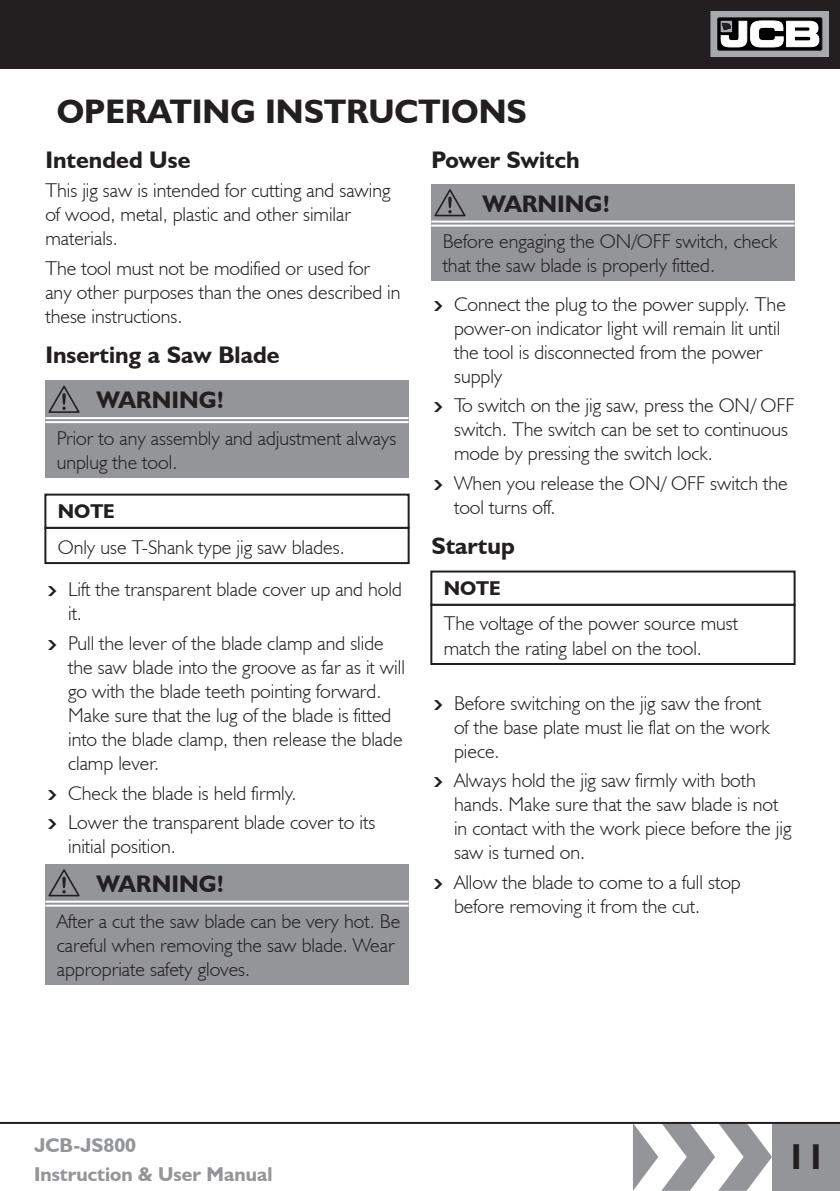
<style>
.page{position:relative;width:840px;height:1191px;background:#fff}
.page>*{position:absolute;margin:0;border:0;box-sizing:border-box;transform-origin:0 0}
.t1{font:700 36px "JCB Euro";color:#231f20}
.Section_Title{font:700 34px "JCB Euro";color:#231f20}
.Inline_Title_1{font:700 24px "JCB Euro";color:#231f20}
.Warning_Box_Fill_Tex{font:300 20px/24px "JCB Euro";color:#231f20}
.Standard_Paragraph_S{font:300 20px/24px "JCB Euro";color:#231f20}
.t2{font:700 20px/29.6px "JCB Euro";color:#939598}
.t3{font:700 20px "JCB Euro";color:#231f20}
.s1{font-family:"Arrowstfb";font-weight:400;font-size:12px}
</style>
<div class="page">
<svg style="left:633px;top:1124px;width:138px;height:66px"></svg>
<div style="left:771px;top:1123px;width:68px;height:68px;background:#939598"></div>
<div style="left:0;top:0;width:839px;height:68px;background:#231f20"></div>
<svg style="left:712px;top:13px;width:114px;height:42px"></svg>
<div style="left:710px;top:11px;width:118px;height:46px;border:1px solid #a8a9ad"></div>
<svg style="left:717px;top:18px;width:104px;height:32px"></svg>
<div style="left:717px;top:18px;width:104px;height:32px;border:1px solid #231f20"></div>
<svg style="left:720px;top:21px;width:98px;height:26px;background:#adadad"></svg>
<hr style="left:0;top:1122px;width:839px;height:2px;background:#231f20">
<div style="left:45px;top:420px;width:363px;height:57px;background:#939598"></div>
<div style="left:45px;top:380px;width:40px;height:40px;background:#939598"></div>
<div style="left:85px;top:380px;width:323px;height:40px;background:#939598"></div>
<svg style="left:48px;top:386px;width:32px;height:27px"></svg>
<hr style="left:45px;top:417px;width:363px;height:2px;background:#fff">
<hr style="left:45px;top:421px;width:363px;height:2px;background:#fff">
<div style="left:44px;top:527px;width:365px;height:37px;border:2px solid #231f20"></div>
<div style="left:44px;top:493px;width:365px;height:36px;border:2px solid #231f20"></div>
<div style="left:45px;top:903px;width:363px;height:82px;background:#939598"></div>
<div style="left:45px;top:864px;width:40px;height:39px;background:#939598"></div>
<div style="left:85px;top:864px;width:323px;height:39px;background:#939598"></div>
<svg style="left:48px;top:869px;width:32px;height:27px"></svg>
<hr style="left:45px;top:900px;width:363px;height:2px;background:#fff">
<hr style="left:45px;top:904px;width:363px;height:2px;background:#fff">
<div style="left:431px;top:224px;width:363px;height:57px;background:#939598"></div>
<div style="left:431px;top:184px;width:40px;height:40px;background:#939598"></div>
<div style="left:471px;top:184px;width:323px;height:40px;background:#939598"></div>
<svg style="left:434px;top:189px;width:31px;height:27px"></svg>
<hr style="left:431px;top:221px;width:363px;height:2px;background:#fff">
<hr style="left:431px;top:225px;width:363px;height:2px;background:#fff">
<div style="left:430px;top:603px;width:365px;height:62px;border:2px solid #231f20"></div>
<div style="left:430px;top:570px;width:365px;height:35px;border:2px solid #231f20"></div>
<p class="Section_Title" style="left:57px;top:91px;width:471px">OPERATING INSTRUCTIONS</p>
<p class="Inline_Title_1" style="left:45px;top:145px;width:146px">Intended Use</p>
<p class="Standard_Paragraph_S" style="left:45px;top:178px;width:346px">This jig saw is intended for cutting and sawing of wood, metal, plastic and other similar materials.</p>
<p class="Standard_Paragraph_S" style="left:45px;top:256px;width:356px">The tool must not be modified or used for any other purposes than the ones described in these instructions.</p>
<p class="Inline_Title_1" style="left:45px;top:340px;width:235px">Inserting a Saw Blade</p>
<p class="Inline_Title_1" style="left:431px;top:145px;width:150px">Power Switch</p>
<p class="Inline_Title_1" style="left:482px;top:189px;width:129px">WARNING!</p>
<p class="Warning_Box_Fill_Tex" style="left:442px;top:229px;width:336px">Before engaging the ON/OFF switch, check that the saw blade is properly fitted.</p>
<p class="Warning_Box_Fill_Tex" style="left:454px;top:291px;width:333px;text-indent:-20px"><span class="s1">M</span> Connect the plug to the power supply. The power-on indicator light will remain lit until the tool is disconnected from the power supply</p>
<p class="Warning_Box_Fill_Tex" style="left:454px;top:393px;width:342px;text-indent:-20px"><span class="s1">M</span> To switch on the jig saw, press the ON/ OFF switch. The switch can be set to continuous mode by pressing the switch lock.</p>
<p class="Warning_Box_Fill_Tex" style="left:454px;top:471px;width:335px;text-indent:-20px"><span class="s1">M</span> When you release the ON/ OFF switch the tool turns off.</p>
<p class="Inline_Title_1" style="left:431px;top:531px;width:85px">Startup</p>
<p class="Inline_Title_1" style="left:96px;top:385px;width:129px">WARNING!</p>
<p class="Warning_Box_Fill_Tex" style="left:57px;top:426px;width:341px">Prior to any assembly and adjustment always unplug the tool.</p>
<p class="t3" style="left:58px;top:499px;width:58px">NOTE</p>
<p class="Warning_Box_Fill_Tex" style="left:58px;top:534px;width:288px">Only use T-Shank type jig saw blades.</p>
<p class="Warning_Box_Fill_Tex" style="left:68px;top:577px;width:335px;text-indent:-20px"><span class="s1">M</span> Lift the transparent blade cover up and hold it.</p>
<p class="Warning_Box_Fill_Tex" style="left:68px;top:631px;width:338px;text-indent:-20px"><span class="s1">M</span> Pull the lever of the blade clamp and slide the saw blade into the groove as far as it will go with the blade teeth pointing forward.<br>Make sure that the lug of the blade is fitted into the blade clamp, then release the blade clamp lever.</p>
<p class="Warning_Box_Fill_Tex" style="left:48px;top:780px;width:250px"><span class="s1">M</span> Check the blade is held firmly.</p>
<p class="Warning_Box_Fill_Tex" style="left:68px;top:810px;width:308px;text-indent:-20px"><span class="s1">M</span> Lower the transparent blade cover to its initial position.</p>
<p class="Inline_Title_1" style="left:96px;top:869px;width:129px">WARNING!</p>
<p class="Warning_Box_Fill_Tex" style="left:57px;top:909px;width:345px">After a cut the saw blade can be very hot. Be careful when removing the saw blade. Wear appropriate safety gloves.</p>
<p class="t3" style="left:443px;top:575px;width:58px">NOTE</p>
<p class="Warning_Box_Fill_Tex" style="left:443px;top:611px;width:296px">The voltage of the power source must match the rating label on the tool.</p>
<p class="Warning_Box_Fill_Tex" style="left:454px;top:690px;width:317px;text-indent:-20px"><span class="s1">M</span> Before switching on the jig saw the front of the base plate must lie flat on the work piece.</p>
<p class="Warning_Box_Fill_Tex" style="left:454px;top:768px;width:338px;text-indent:-20px"><span class="s1">M</span> Always hold the jig saw firmly with both hands. Make sure that the saw blade is not in contact with the work piece before the jig saw is turned on.</p>
<p class="Warning_Box_Fill_Tex" style="left:454px;top:869px;width:288px;text-indent:-20px"><span class="s1">M</span> Allow the blade to come to a full stop before removing it from the cut.</p>
<p class="t2" style="left:34px;top:1129px;width:240px">JCB-JS800<br>Instruction &amp; User Manual</p>
<h1 class="t1" style="left:785px;top:1134px;width:41px">11</h1>
</div>
